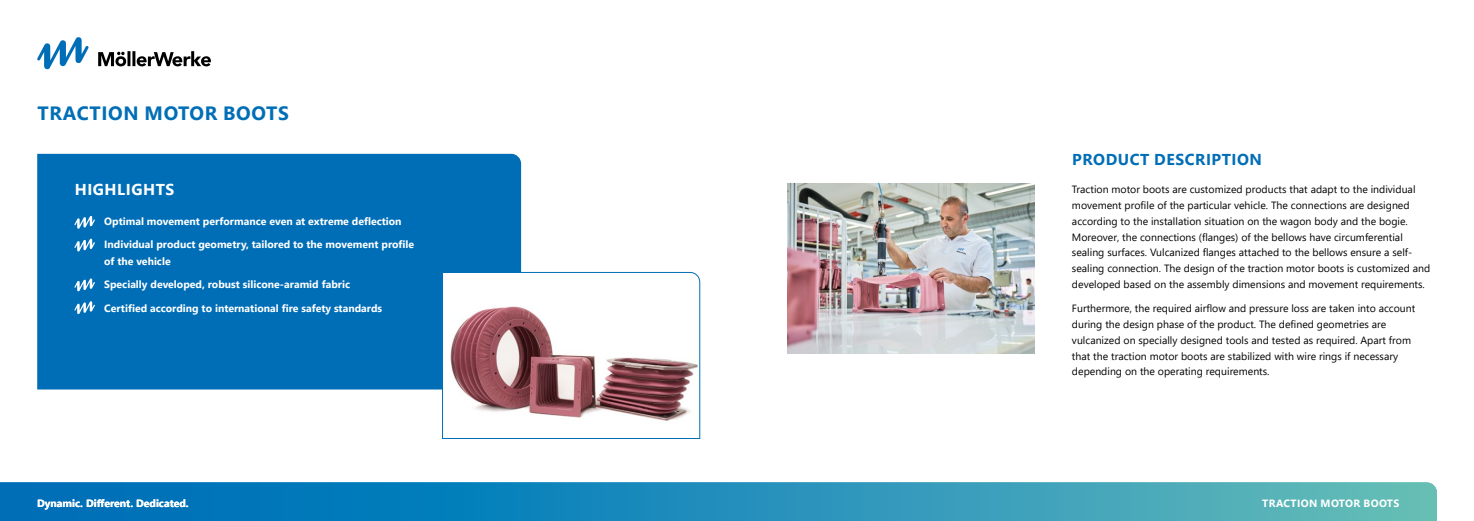
<style>
.page{position:relative;width:1474px;height:521px;background:#fff}
.page>*{position:absolute;margin:0;border:0;box-sizing:border-box;transform-origin:0 0}
.t1{font:700 19.25px "Segoe UI";letter-spacing:.035em;color:#006eb7}
.t2{font:700 15.75px "Segoe UI";letter-spacing:.035em;color:#006eb7}
.t3{font:700 15.75px "Segoe UI";letter-spacing:.035em;color:#fff}
.t4{font:10.5px/15.8px "Segoe UI";color:#000}
.t5{font:700 10.5px/22.8px "Segoe UI";color:#fff}
.t6{font:700 10.5px "Segoe UI";letter-spacing:.035em;color:#fff}
</style>
<div class="page">
<svg style="left:37px;top:37px;width:52px;height:32px"></svg>
<svg style="left:98px;top:51px;width:113px;height:15px"></svg>
<div style="left:37px;top:154px;width:484px;height:235px;background:#006eb7"></div>
<svg style="left:74px;top:216px;width:21px;height:13px"></svg>
<svg style="left:74px;top:239px;width:21px;height:12px"></svg>
<svg style="left:74px;top:278px;width:21px;height:13px"></svg>
<svg style="left:74px;top:301px;width:21px;height:13px"></svg>
<svg style="left:441px;top:272px;width:259px;height:167px"></svg>
<img style="left:787px;top:184px;width:247px;height:170px">
<svg style="left:0;top:482px;width:1436px;height:39px;background:#2691ba"></svg>
<h1 class="t1" style="left:38px;top:95px;width:253px">TRACTION MOTOR BOOTS</h1>
<h2 class="t3" style="left:75px;top:175px;width:101px">HIGHLIGHTS</h2>
<p class="t5" style="left:104px;top:209px;width:311px">Optimal movement performance even at extreme deflection<br>Individual product geometry, tailored to the movement profile</p>
<p class="t5" style="left:104px;top:249px;width:247px">of the vehicle<br>Specially developed, robust silicone-aramid fabric</p>
<p class="t5" style="left:104px;top:296px;width:279px">Certified according to international fire safety standards</p>
<h2 class="t2" style="left:1072px;top:145px;width:191px">PRODUCT DESCRIPTION</h2>
<p class="t4" style="left:1071px;top:181px;width:360px">Traction motor boots are customized products that adapt to the individual movement profile of the particular vehicle. The connections are designed according to the installation situation on the wagon body and the bogie.<br>Moreover, the connections (flanges) of the bellows have circumferential sealing surfaces. Vulcanized flanges attached to the bellows ensure a self&shy;sealing connection. The design of the traction motor boots is customized and developed based on the assembly dimensions and movement requirements.</p>
<p class="t4" style="left:1071px;top:300px;width:345px">Furthermore, the required airflow and pressure loss are taken into account during the design phase of the product. The defined geometries are vulcanized on specially designed tools and tested as required. Apart from that the traction motor boots are stabilized with wire rings if necessary depending on the operating requirements.</p>
<p class="t5" style="left:37px;top:491px;width:153px">Dynamic. Different. Dedicated.</p>
<p class="t6" style="left:1227px;top:493px;width:174px">FAHRMOTORBELÜFTUNGSBÄLGE</p>
<p class="t5" style="left:97px;top:491px;width:6px">f</p>
<p class="t6" style="left:1262px;top:493px;width:139px">TRACTION MOTOR BOOTS</p>
</div>
